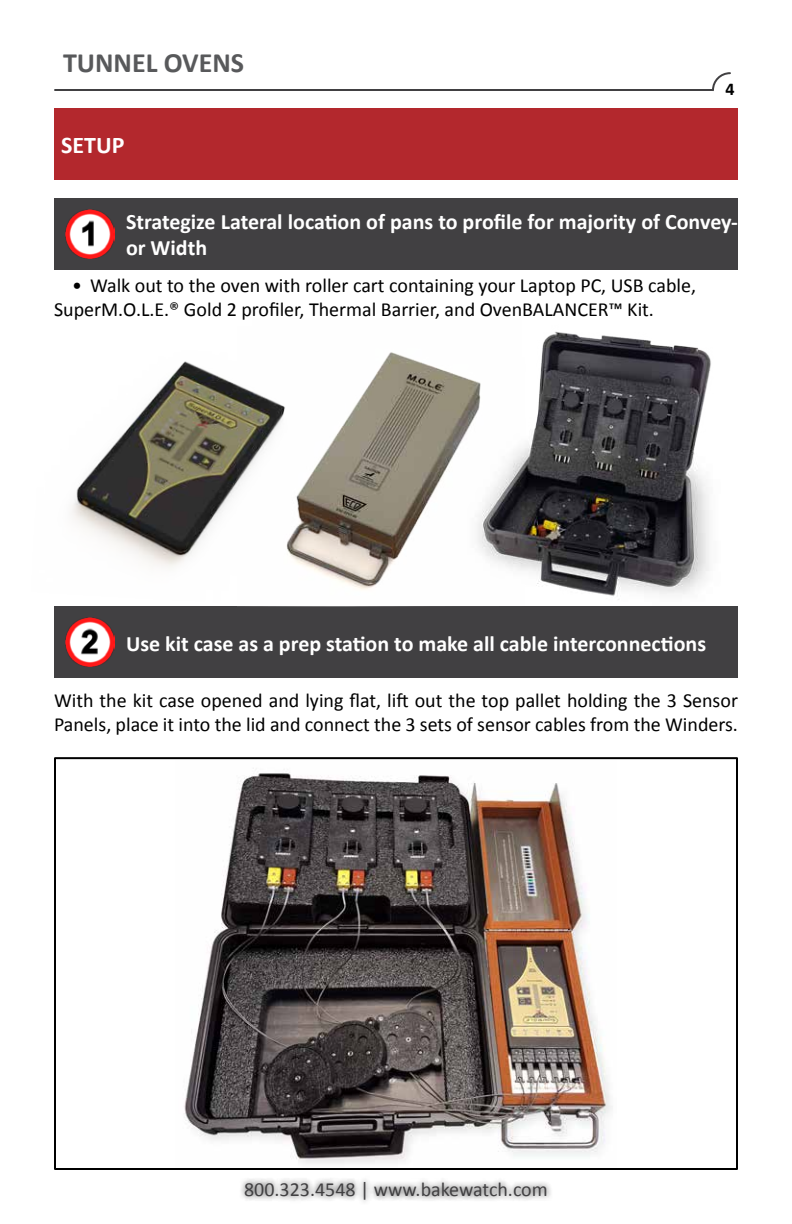
<style>
.page{position:relative;width:792px;height:1224px;background:#fff}
.page>*{position:absolute;margin:0;border:0;box-sizing:border-box;transform-origin:0 0}
.t1{font:700 28px "Calibri";color:#58595b}
.t2{font:700 24px "Calibri";color:#fff}
.t3{font:700 22px/26.4px "Calibri";color:#fff}
.t4{font:20px/24px "Calibri";color:#000}
.t5{font:20px "Calibri";color:#414042}
.t6{font:700 18px "Calibri";color:#000}
</style>
<div class="page">
<hr style="left:55px;top:89px;width:658px;height:2px;background:#414042">
<svg style="left:712px;top:72px;width:19px;height:19px"></svg>
<img style="left:184px;top:773px;width:429px;height:391px">
<div style="left:54px;top:757px;width:684px;height:413px;border:2px solid #000"></div>
<div style="left:239px;top:1175px;width:314px;height:31px;background:#000;opacity:.75"></div>
<div style="left:54px;top:198px;width:684px;height:72px;background:#414042"></div>
<div style="left:54px;top:606px;width:684px;height:72px;background:#414042"></div>
<img style="left:66px;top:210px;width:48px;height:48px">
<img style="left:66px;top:618px;width:48px;height:49px">
<div style="left:54px;top:108px;width:684px;height:72px;background:#b3282d"></div>
<img style="left:525px;top:331px;width:186px;height:269px">
<img style="left:72px;top:361px;width:262px;height:246px">
<img style="left:237px;top:352px;width:288px;height:254px">
<h1 class="t1" style="left:63px;top:44px;width:183px">TUNNEL OVENS</h1>
<p class="t2" style="left:61px;top:130px;width:65px">SETUP</p>
<p class="t6" style="left:725px;top:77px;width:11px">4</p>
<p class="t3" style="left:126px;top:209px;width:613px">Strategize Lateral location of pans to profile for majority of Convey&shy;or Width</p>
<p class="t4" style="left:54px;top:274px;width:644px;text-indent:18px">• Walk out to the oven with roller cart containing your Laptop PC, USB cable,<br>SuperM.O.L.E.® Gold 2 profiler, Thermal Barrier, and OvenBALANCER™ Kit.</p>
<p class="t3" style="left:126px;top:630px;width:582px">Use kit case as a prep station to make all cable interconnections</p>
<p class="t4" style="left:54px;top:689px;width:685px">With the kit case opened and lying flat, lift out the top pallet holding the 3 Sensor<br>Panels, place it into the lid and connect the 3 sets of sensor cables from the Winders.</p>
<p class="t5" style="left:244px;top:1176px;width:305px">800.323.4548 | www.bakewatch.com</p>
</div>
